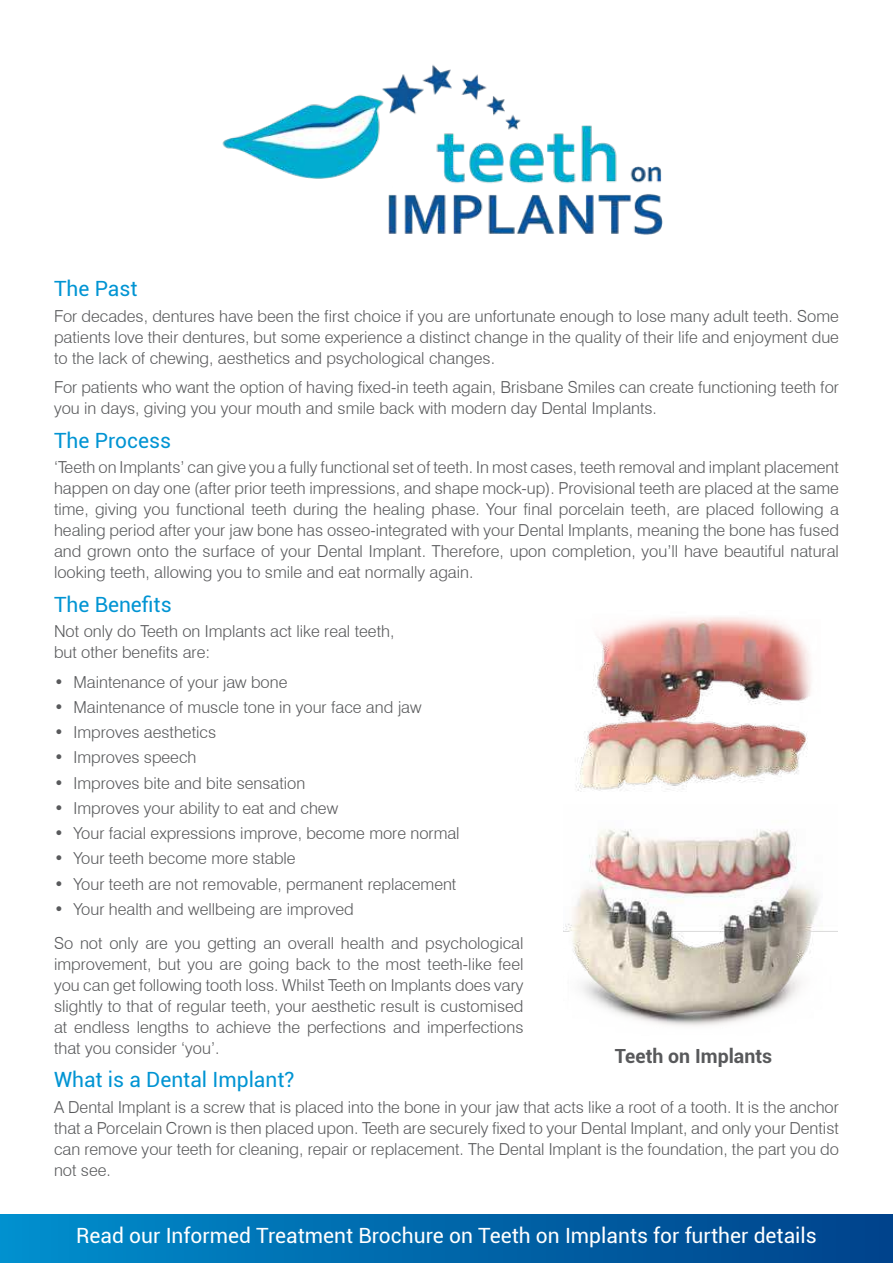
<style>
.page{position:relative;width:893px;height:1263px;background:#fff}
.page>*{position:absolute;margin:0;border:0;box-sizing:border-box;transform-origin:0 0}
.t1{font:21px "Roboto";color:#fff}
.t2{font:21px "Roboto";color:#0194d3}
.t3{font:700 19.5px "Roboto";color:#58595b}
.t4{font:300 16.5px/21px "Swiss 721 BT";color:#58595b;text-align:justify}
</style>
<div class="page">
<div style="left:0;top:1214px;width:893px;height:49px;background:linear-gradient(to right,#008ecc,#00418a)"></div>
<img style="left:222px;top:65px;width:441px;height:170px">
<img style="left:576px;top:617px;width:235px;height:175px">
<img style="left:564px;top:829px;width:273px;height:197px">
<p class="t2" style="left:54px;top:280px;width:85px">The Past</p>
<p class="t4" style="left:54px;top:307px;width:786px">For decades, dentures have been the first choice if you are unfortunate enough to lose many adult teeth. Some patients love their dentures, but some experience a distinct change in the quality of their life and enjoyment due to the lack of chewing, aesthetics and psychological changes.</p>
<p class="t4" style="left:54px;top:378px;width:786px">For patients who want the option of having fixed-in teeth again, Brisbane Smiles can create functioning teeth for you in days, giving you your mouth and smile back with modern day Dental Implants.</p>
<p class="t2" style="left:54px;top:432px;width:119px">The Process</p>
<p class="t4" style="left:54px;top:458px;width:786px">‘Teeth on Implants’ can give you a fully functional set of teeth. In most cases, teeth removal and implant placement happen on day one (after prior teeth impressions, and shape mock-up). Provisional teeth are placed at the same time, giving you functional teeth during the healing phase. Your final porcelain teeth, are placed following a healing period after your jaw bone has osseo-integrated with your Dental Implants, meaning the bone has fused and grown onto the surface of your Dental Implant. Therefore, upon completion, you’ll have beautiful natural looking teeth, allowing you to smile and eat normally again.</p>
<p class="t2" style="left:54px;top:590px;width:119px">The Benefits</p>
<p class="t4" style="left:54px;top:622px;width:342px">Not only do Teeth on Implants act like real teeth, but other benefits are:</p>
<p class="t4" style="left:54px;top:673px;width:235px">• Maintenance of your jaw bone</p>
<p class="t4" style="left:54px;top:698px;width:369px">• Maintenance of muscle tone in your face and jaw</p>
<p class="t4" style="left:54px;top:723px;width:164px">• Improves aesthetics</p>
<p class="t4" style="left:54px;top:748px;width:144px">• Improves speech</p>
<p class="t4" style="left:54px;top:774px;width:253px">• Improves bite and bite sensation</p>
<p class="t4" style="left:54px;top:799px;width:286px">• Improves your ability to eat and chew</p>
<p class="t4" style="left:54px;top:824px;width:407px">• Your facial expressions improve, become more normal</p>
<p class="t4" style="left:54px;top:849px;width:243px">• Your teeth become more stable</p>
<p class="t4" style="left:54px;top:875px;width:404px">• Your teeth are not removable, permanent replacement</p>
<p class="t4" style="left:54px;top:893px;width:471px;line-height:33.8px">• Your health and wellbeing are improved<br>So not only are you getting an overall health and psychological</p>
<p class="t4" style="left:54px;top:955px;width:471px">improvement, but you are going back to the most teeth-like feel you can get following tooth loss. Whilst Teeth on Implants does vary slightly to that of regular teeth, your aesthetic result is customised at endless lengths to achieve the perfections and imperfections that you consider ‘you’.</p>
<p class="t2" style="left:54px;top:1071px;width:242px">What is a Dental Implant?</p>
<p class="t4" style="left:54px;top:1098px;width:786px">A Dental Implant is a screw that is placed into the bone in your jaw that acts like a root of a tooth. It is the anchor that a Porcelain Crown is then placed upon. Teeth are securely fixed to your Dental Implant, and only your Dentist can remove your teeth for cleaning, repair or replacement. The Dental Implant is the foundation, the part you do not see.</p>
<p class="t3" style="left:615px;top:1048px;width:159px">Teeth on Implants</p>
<p class="t1" style="left:76px;top:1227px;width:742px">Read our Informed Treatment Brochure on Teeth on Implants for further details</p>
</div>
